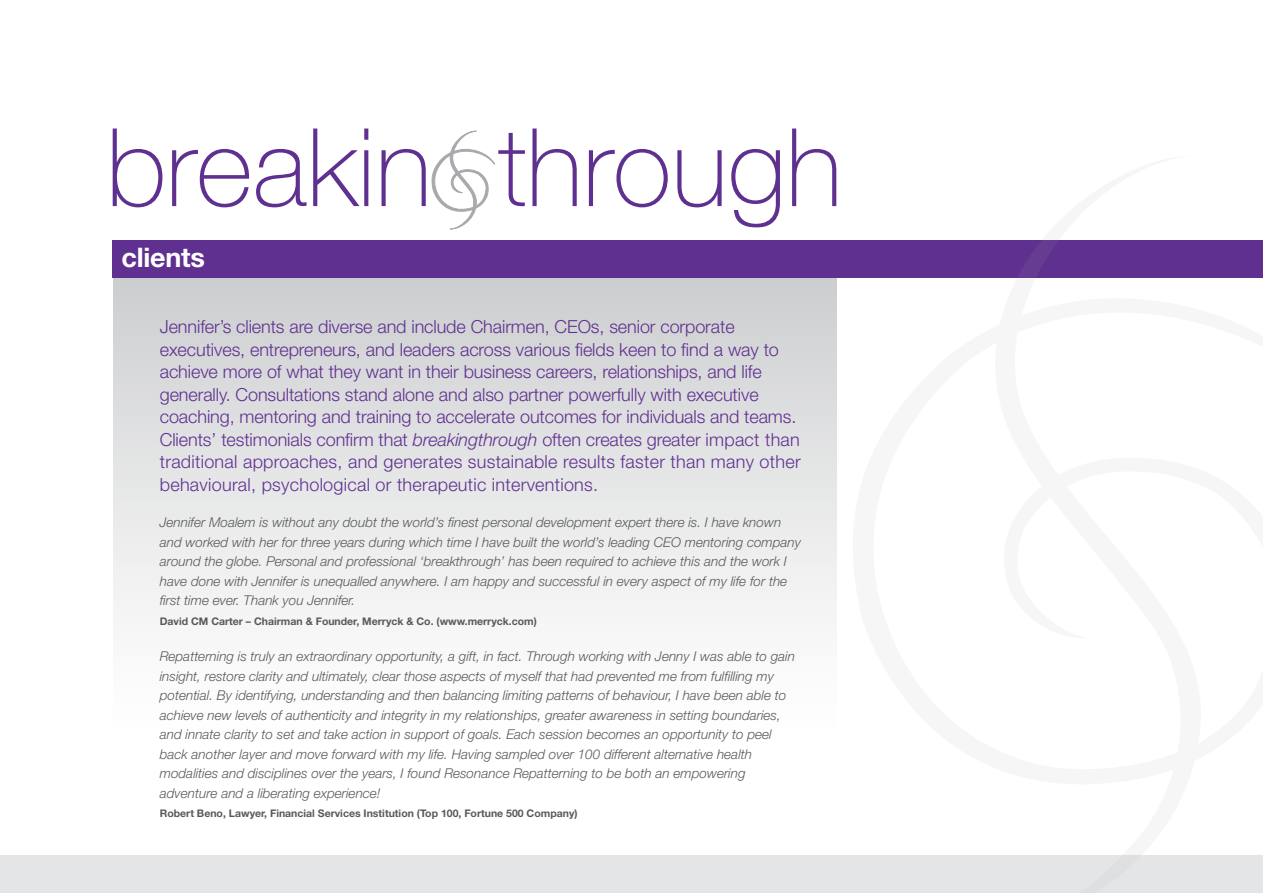
<style>
.page{position:relative;width:1263px;height:893px;background:#fff}
.page>*{position:absolute;margin:0;border:0;box-sizing:border-box;transform-origin:0 0}
.t1{font:700 27px "Helvetica Neue";letter-spacing:-.01em;color:#fff}
.t2{font:300 18px/22.5px "Helvetica Neue";letter-spacing:-.005em;color:#5f3090}
.t3{font:italic 300 13.5px/19.5px "Helvetica Neue";color:#58595b}
.t4{font:700 10.5px "Helvetica Neue";color:#58595b}
.s1{font-style:italic}
</style>
<div class="page">
<div style="left:113px;top:261px;width:723px;height:470px;background:linear-gradient(to bottom,#cccdcf,#fff)"></div>
<div style="left:113px;top:240px;width:1150px;height:38px;background:#5f3090"></div>
<div style="left:0;top:855px;width:1263px;height:38px;background:#e4e5e6"></div>
<svg style="left:113px;top:129px;width:49px;height:78px"></svg>
<svg style="left:172px;top:149px;width:78px;height:58px"></svg>
<svg style="left:256px;top:149px;width:51px;height:58px"></svg>
<svg style="left:313px;top:129px;width:46px;height:77px"></svg>
<svg style="left:364px;top:129px;width:4px;height:11px"></svg>
<svg style="left:364px;top:150px;width:4px;height:56px"></svg>
<svg style="left:532px;top:129px;width:45px;height:77px"></svg>
<svg style="left:589px;top:149px;width:79px;height:58px"></svg>
<svg style="left:677px;top:150px;width:45px;height:57px"></svg>
<svg style="left:731px;top:149px;width:49px;height:79px"></svg>
<svg style="left:792px;top:129px;width:44px;height:77px"></svg>
<svg style="left:381px;top:131px;width:144px;height:98px"></svg>
<h1 class="t1" style="left:122px;top:241px;width:85px">clients</h1>
<p class="t2" style="left:160px;top:315px;width:642px">Jennifer’s clients are diverse and include Chairmen, CEOs, senior corporate executives, entrepreneurs, and leaders across various fields keen to find a way to achieve more of what they want in their business careers, relationships, and life generally. Consultations stand alone and also partner powerfully with executive coaching, mentoring and training to accelerate outcomes for individuals and teams.<br>Clients’ testimonials confirm that <span class="s1">breakingthrough</span> often creates greater impact than traditional approaches, and generates sustainable results faster than many other behavioural, psychological or therapeutic interventions.</p>
<p class="t3" style="left:160px;top:512px;width:643px">Jennifer Moalem is without any doubt the world’s finest personal development expert there is. I have known and worked with her for three years during which time I have built the world’s leading CEO mentoring company around the globe. Personal and professional ‘breakthrough’ has been required to achieve this and the work I have done with Jennifer is unequalled anywhere. I am happy and successful in every aspect of my life for the first time ever. Thank you Jennifer.</p>
<p class="t4" style="left:160px;top:614px;width:379px">David CM Carter – Chairman &amp; Founder, Merryck &amp; Co. (www.merryck.com)</p>
<p class="t3" style="left:160px;top:646px;width:637px">Repatterning is truly an extraordinary opportunity, a gift, in fact. Through working with Jenny I was able to gain insight, restore clarity and ultimately, clear those aspects of myself that had prevented me from fulfilling my potential. By identifying, understanding and then balancing limiting patterns of behaviour, I have been able to achieve new levels of authenticity and integrity in my relationships, greater awareness in setting boundaries, and innate clarity to set and take action in support of goals. Each session becomes an opportunity to peel back another layer and move forward with my life. Having sampled over 100 different alternative health modalities and disciplines over the years, I found Resonance Repatterning to be both an empowering adventure and a liberating experience!</p>
<p class="t4" style="left:160px;top:807px;width:419px">Robert Beno, Lawyer, Financial Services Institution (Top 100, Fortune 500 Company)</p>
</div>
